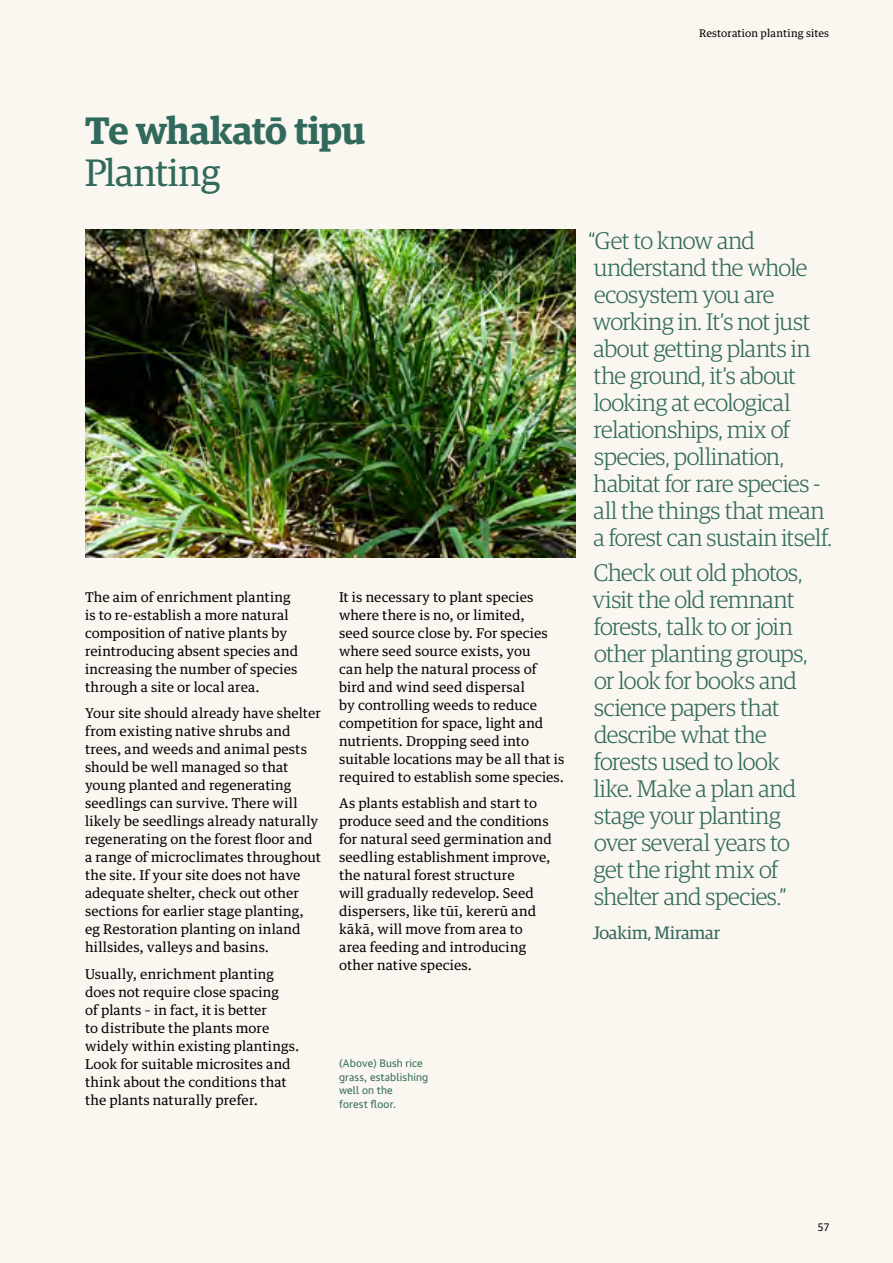
<style>
.page{position:relative;width:893px;height:1263px;background:#faf6f0}
.page>*{position:absolute;margin:0;border:0;box-sizing:border-box;transform-origin:0 0}
.t1{font:600 38.25px "Guardian Egyp";letter-spacing:-.015em;color:#316a5c}
.t2{font:38.25px "Guardian Egyp";letter-spacing:-.005em;color:#316a5c}
.t3{font:300 24px/27px "Guardian Egyp";letter-spacing:-.015em;color:#316a5c}
.t4{font:18px "Guardian Egyp";color:#316a5c}
.t5{font:13.5px/18px "Guardian Text Egyp";letter-spacing:.01em;color:#000}
.t6{font:10.5px/13.5px "Guardian Text Sans";letter-spacing:.015em;color:#316a5c}
.t7{font:10.5px "Guardian Text Egyp";letter-spacing:.01em;color:#000}
.t8{font:10.5px "Guardian Text Sans";color:#000}
</style>
<div class="page">
<img style="left:85px;top:230px;width:490px;height:327px">
<p class="t7" style="left:699px;top:25px;width:132px">Restoration planting sites</p>
<h1 class="t1" style="left:85px;top:103px;width:282px">Te whakatō tipu</h1>
<h1 class="t2" style="left:85px;top:146px;width:137px">Planting</h1>
<p class="t5" style="left:85px;top:587px;width:215px">The aim of enrichment planting is to re-establish a more natural composition of native plants by reintroducing absent species and increasing the number of species through a site or local area.</p>
<p class="t5" style="left:85px;top:703px;width:238px">Your site should already have shelter from existing native shrubs and trees, and weeds and animal pests should be well managed so that young planted and regenerating seedlings can survive. There will likely be seedlings already naturally regenerating on the forest floor and a range of microclimates throughout the site. If your site does not have adequate shelter, check out other sections for earlier stage planting, eg Restoration planting on inland hillsides, valleys and basins.</p>
<p class="t5" style="left:85px;top:964px;width:216px">Usually, enrichment planting does not require close spacing<br>of plants – in fact, it is better<br>to distribute the plants more widely within existing plantings.<br>Look for suitable microsites and think about the conditions that the plants naturally prefer.</p>
<p class="t5" style="left:339px;top:587px;width:227px">It is necessary to plant species where there is no, or limited,<br>seed source close by. For species where seed source exists, you<br>can help the natural process of bird and wind seed dispersal<br>by controlling weeds to reduce competition for space, light and nutrients. Dropping seed into suitable locations may be all that is required to establish some species.</p>
<p class="t5" style="left:339px;top:793px;width:214px">As plants establish and start to produce seed and the conditions for natural seed germination and seedling establishment improve, the natural forest structure<br>will gradually redevelop. Seed dispersers, like tūī, kererū and kākā, will move from area to area feeding and introducing other native species.</p>
<p class="t6" style="left:339px;top:1056px;width:91px">(Above) Bush rice grass, establishing well on the<br>forest floor.</p>
<p class="t3" style="left:588px;top:225px;width:245px">“Get to know and understand the whole ecosystem you are working in. It’s not just about getting plants in the ground, it’s about looking at ecological relationships, mix of species, pollination, habitat for rare species - all the things that mean a forest can sustain itself.</p>
<p class="t3" style="left:593px;top:558px;width:216px">Check out old photos, visit the old remnant forests, talk to or join other planting groups, or look for books and science papers that describe what the forests used to look like. Make a plan and stage your planting over several years to get the right mix of shelter and species.”</p>
<h3 class="t4" style="left:593px;top:920px;width:129px">Joakim, Miramar</h3>
<p class="t8" style="left:818px;top:1218px;width:13px">57</p>
</div>
